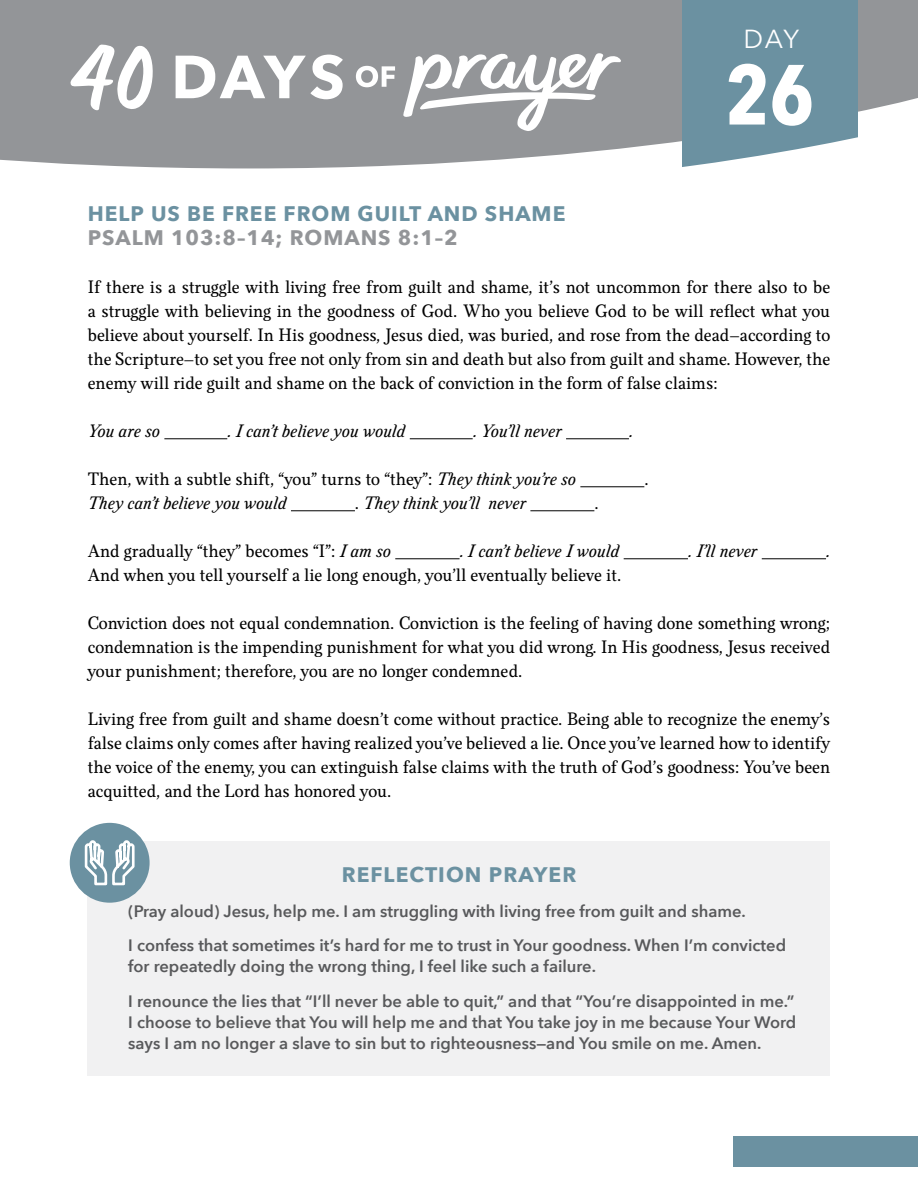
<style>
.page{position:relative;width:918px;height:1188px;background:#fff}
.page>*{position:absolute;margin:0;border:0;box-sizing:border-box;transform-origin:0 0}
.t1{font:700 84.3px "Avenir Next Condensed";color:#fff}
.t2{font:26.1px "Avenir Next";color:#fff}
.t3{font:700 21px "Avenir Next";letter-spacing:.045em;color:#6b91a1}
.t4{font:700 21px "Avenir Next";letter-spacing:.045em;color:#939598}
.t5{font:18px/24px "Felice";color:#000;text-align:justify}
.t6{font:italic 18px "Felice";color:#000}
.t7{font:600 16.5px/34.5px "Avenir Next";color:#58595b}
.s1{font-style:italic}
.s2{font-style:normal}
</style>
<div class="page">
<div style="left:733px;top:1137px;width:185px;height:30px;background:#6b91a1"></div>
<div style="left:88px;top:841px;width:742px;height:235px;background:#f1f1f2"></div>
<svg style="left:0;top:0;width:918px;height:168px;background:#9c9ea0"></svg>
<svg style="left:682px;top:0;width:175px;height:168px;background:#779aa8"></svg>
<svg style="left:176px;top:55px;width:167px;height:44px"></svg>
<svg style="left:356px;top:66px;width:39px;height:21px"></svg>
<svg style="left:403px;top:53px;width:218px;height:79px"></svg>
<svg style="left:70px;top:45px;width:89px;height:65px"></svg>
<hr style="left:164px;top:438px;width:63px;height:1px;background:#000">
<hr style="left:410px;top:438px;width:63px;height:1px;background:#000">
<hr style="left:566px;top:438px;width:63px;height:1px;background:#000">
<hr style="left:580px;top:486px;width:64px;height:1px;background:#000">
<hr style="left:291px;top:510px;width:64px;height:1px;background:#000">
<hr style="left:530px;top:510px;width:64px;height:1px;background:#000">
<hr style="left:395px;top:558px;width:65px;height:1px;background:#000">
<hr style="left:624px;top:558px;width:64px;height:1px;background:#000">
<hr style="left:762px;top:558px;width:64px;height:1px;background:#000">
<div style="left:70px;top:823px;width:80px;height:80px;background:#6b91a1;border-radius:50%"></div>
<svg style="left:83px;top:822px;width:53px;height:64px"></svg>
<h2 class="t2" style="left:744px;top:17px;width:57px">DAY</h2>
<h1 class="t1" style="left:726px;top:43px;width:90px">26</h1>
<p class="t3" style="left:88px;top:195px;width:479px">HELP US BE FREE FROM GUILT AND SHAME</p>
<p class="t4" style="left:88px;top:219px;width:372px">PSALM 103:8–14; ROMANS 8:1–2</p>
<p class="t5" style="left:88px;top:275px;width:744px">If there is a struggle with living free from guilt and shame, it’s not uncommon for there also to be a struggle with believing in the goodness of God. Who you believe God to be will reflect what you believe about yourself. In His goodness, Jesus died, was buried, and rose from the dead—according to the Scripture—to set you free not only from sin and death but also from guilt and shame. However, the enemy will ride guilt and shame on the back of conviction in the form of false claims:</p>
<p class="t6" style="left:88px;top:420px;width:74px">You are so</p>
<p class="t6" style="left:227px;top:420px;width:180px">. I can’t believe you would</p>
<p class="t6" style="left:473px;top:420px;width:91px">. You’ll never</p>
<p class="t6" style="left:629px;top:420px;width:6px">.</p>
<p class="t5" style="left:88px;top:467px;width:490px">Then, with a subtle shift, “you” turns to “they”: <span class="s1">They think you’re so</span></p>
<p class="t5" style="left:644px;top:467px;width:6px">.</p>
<p class="t6" style="left:88px;top:492px;width:201px">They can’t believe you would</p>
<p class="t6" style="left:355px;top:492px;width:173px"><span class="s2">.</span> They think you’ll never</p>
<p class="t5" style="left:594px;top:491px;width:6px">.</p>
<p class="t5" style="left:88px;top:539px;width:305px">And gradually “they” becomes “I”: <span class="s1">I am so</span></p>
<p class="t6" style="left:460px;top:540px;width:161px">. I can’t believe I would</p>
<p class="t6" style="left:688px;top:540px;width:71px">. I’ll never</p>
<p class="t6" style="left:826px;top:540px;width:6px">.</p>
<p class="t5" style="left:88px;top:563px;width:535px">And when you tell yourself a lie long enough, you’ll eventually believe it.</p>
<p class="t5" style="left:88px;top:611px;width:744px">Conviction does not equal condemnation. Conviction is the feeling of having done something wrong; condemnation is the impending punishment for what you did wrong. In His goodness, Jesus received your punishment; therefore, you are no longer condemned.</p>
<p class="t5" style="left:88px;top:707px;width:744px">Living free from guilt and shame doesn’t come without practice. Being able to recognize the enemy’s false claims only comes after having realized you’ve believed a lie. Once you’ve learned how to identify the voice of the enemy, you can extinguish false claims with the truth of God’s goodness: You’ve been acquitted, and the Lord has honored you.</p>
<p class="t3" style="left:342px;top:857px;width:236px">REFLECTION PRAYER</p>
<p class="t7" style="left:128px;top:893px;width:659px">(Pray aloud) Jesus, help me. I am struggling with living free from guilt and shame.<br>I confess that sometimes it’s hard for me to trust in Your goodness. When I’m convicted</p>
<p class="t7" style="left:128px;top:949px;width:668px">for repeatedly doing the wrong thing, I feel like such a failure.<br>I renounce the lies that “I’ll never be able to quit,” and that “You’re disappointed in me.”</p>
<p class="t7" style="left:128px;top:1011px;width:670px;line-height:21px">I choose to believe that You will help me and that You take joy in me because Your Word says I am no longer a slave to sin but to righteousness—and You smile on me. Amen.</p>
</div>
